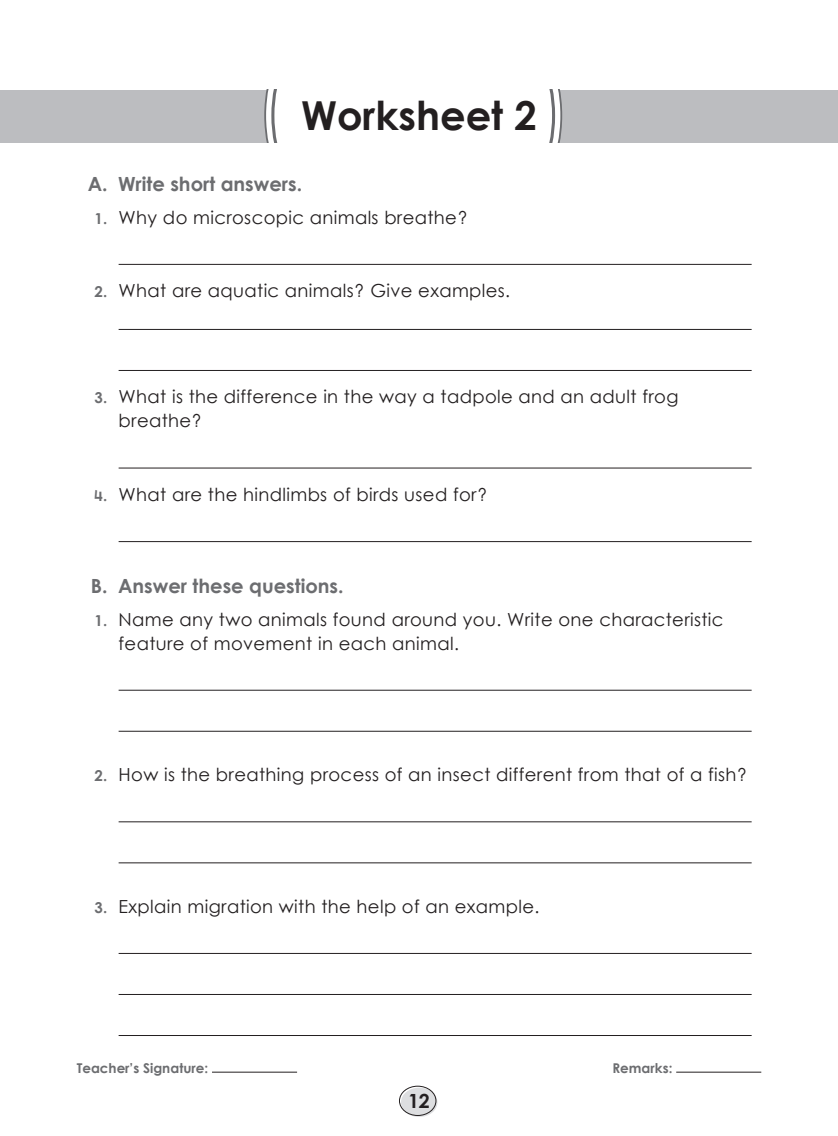
<style>
.page{position:relative;width:838px;height:1136px;background:#fff}
.page>*{position:absolute;margin:0;border:0;box-sizing:border-box;transform-origin:0 0}
.Rubric{font:39.9px "Century Gothic Bold New";color:#231f20}
.Rubric-2{font:19.5px "Century Gothic Bold New";color:#6c6d70}
.t1{font:19.5px "Century Gothic Bold New";color:#231f20}
.Sub_rubric{font:18px/24px "Century Gothic Regular New";letter-spacing:.02em;color:#231f20}
.t2{font:13.5px "Century Gothic Bold New";color:#6c6d70}
.s1{font-family:"Century Gothic Bold New";font-size:15px;color:#6c6d70}
</style>
<div class="page">
<hr style="left:212px;top:1071px;width:85px;height:1px;background:#231f20">
<hr style="left:676px;top:1071px;width:85px;height:1px;background:#231f20">
<div style="left:401px;top:1087px;width:36px;height:29px;background:#dddee0;border-radius:50%"></div>
<div style="left:399px;top:1085px;width:37px;height:30px;border:1px solid #231f20;border-radius:50%"></div>
<hr style="left:119px;top:264px;width:632px;height:1px;background:#231f20">
<hr style="left:119px;top:329px;width:632px;height:1px;background:#231f20">
<hr style="left:119px;top:370px;width:632px;height:1px;background:#231f20">
<hr style="left:119px;top:467px;width:632px;height:1px;background:#231f20">
<hr style="left:119px;top:541px;width:632px;height:1px;background:#231f20">
<hr style="left:119px;top:689px;width:632px;height:1px;background:#231f20">
<hr style="left:119px;top:730px;width:632px;height:1px;background:#231f20">
<hr style="left:119px;top:821px;width:632px;height:1px;background:#231f20">
<hr style="left:119px;top:862px;width:632px;height:1px;background:#231f20">
<hr style="left:119px;top:952px;width:632px;height:1px;background:#231f20">
<hr style="left:119px;top:993px;width:632px;height:1px;background:#231f20">
<hr style="left:119px;top:1034px;width:632px;height:1px;background:#231f20">
<div style="left:0;top:90px;width:838px;height:52px;background:#bcbdc0"></div>
<div style="left:264px;top:90px;width:298px;height:52px;background:#fff"></div>
<p class="Rubric" style="left:301px;top:85px;width:237px">Worksheet 2</p>
<p class="Rubric-2" style="left:88px;top:169px;width:216px">A. Write short answers.</p>
<p class="Sub_rubric" style="left:94px;top:205px;width:375px"><span class="s1">1.</span> Why do microscopic animals breathe?</p>
<p class="Sub_rubric" style="left:94px;top:278px;width:417px"><span class="s1">2.</span> What are aquatic animals? Give examples.</p>
<p class="Sub_rubric" style="left:119px;top:384px;width:561px;text-indent:-24px"><span class="s1">3.</span> What is the difference in the way a tadpole and an adult frog breathe?</p>
<p class="Sub_rubric" style="left:94px;top:482px;width:395px"><span class="s1">4.</span> What are the hindlimbs of birds used for?</p>
<p class="Rubric-2" style="left:91px;top:571px;width:254px">B. Answer these questions.</p>
<p class="Sub_rubric" style="left:119px;top:606px;width:606px;text-indent:-24px"><span class="s1">1.</span> Name any two animals found around you. Write one characteristic feature of movement in each animal.</p>
<p class="Sub_rubric" style="left:94px;top:762px;width:654px"><span class="s1">2.</span> How is the breathing process of an insect different from that of a fish?</p>
<p class="Sub_rubric" style="left:94px;top:893px;width:446px"><span class="s1">3.</span> Explain migration with the help of an example.</p>
<p class="t2" style="left:77px;top:1057px;width:133px">Teacher’s Signature:</p>
<p class="t2" style="left:612px;top:1057px;width:61px">Remarks:</p>
<p class="t1" style="left:408px;top:1085px;width:23px">12</p>
</div>
